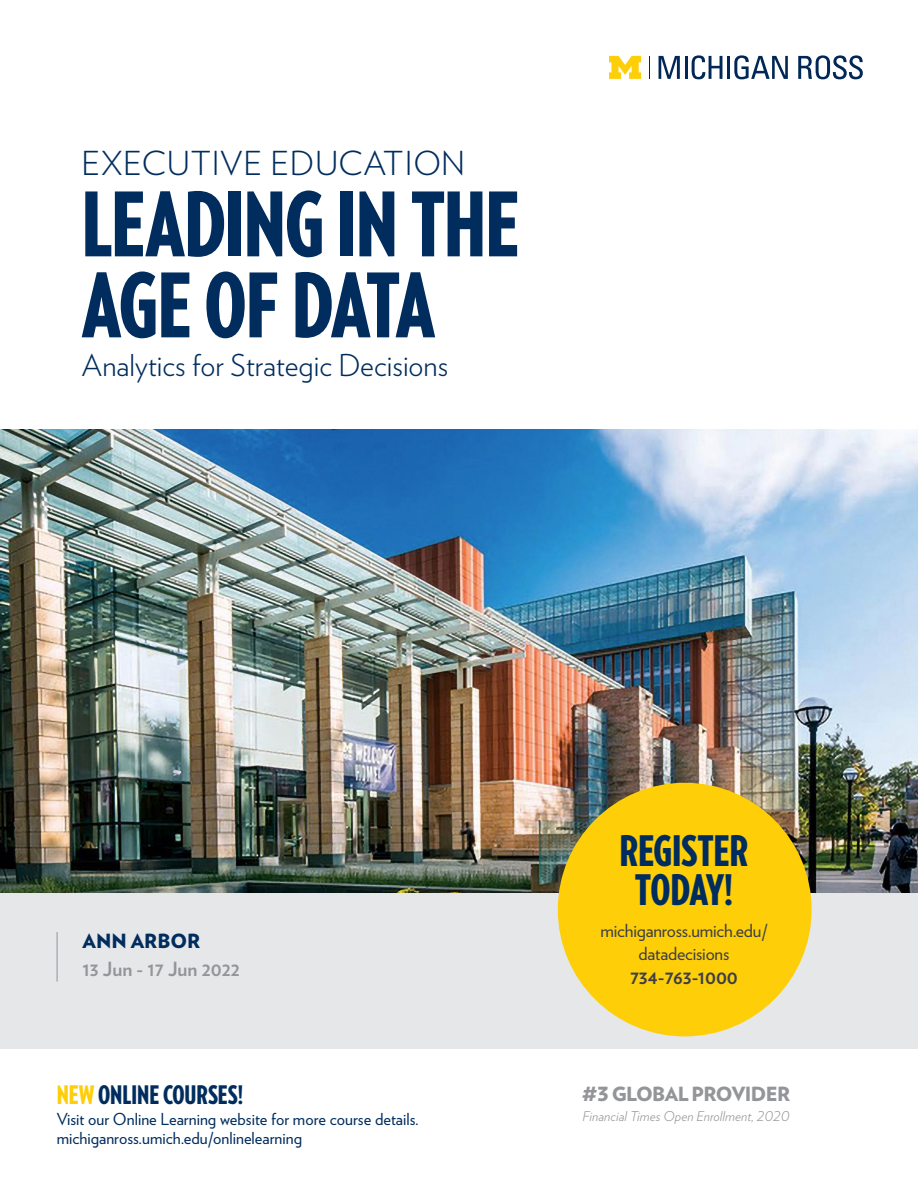
<style>
.page{position:relative;width:918px;height:1188px;background:#fff}
.page>*{position:absolute;margin:0;border:0;box-sizing:border-box;transform-origin:0 0}
.Program_Title{font:900 88.5px/81px "Verlag Compressed";letter-spacing:-.015em;color:#002d5e}
.CTA___Large_Heading{font:900 42px/39px "Verlag Compressed";letter-spacing:-.01em;color:#002d5e;text-align:center}
.t1{font:300 33px "Verlag";letter-spacing:.02em;color:#002d5e}
.body{font:300 30px "Verlag";color:#002d5e}
.Cover___Locations{font:900 25.5px "Verlag Compressed";color:#002d5e}
.Top_10_Provider{font:900 19.5px "Verlag";letter-spacing:-.03em;color:#939598}
.Cover___Dates{font:700 19.5px "Verlag";letter-spacing:-.005em;color:#939598}
.CTA___Details{font:700 19.5px "Verlag";color:#3c3f47}
.Cover___Locations-2{font:900 19.5px "Verlag";color:#002d5e}
.CTA___Details-2{font:18px/22.5px "Verlag";letter-spacing:-.01em;color:#3c3f47;text-align:center}
.Cover___Dates-2{font:16.5px/19.5px "Verlag";color:#002d5e}
.Top_10_Provider___At{font:italic 300 13.5px "Verlag";letter-spacing:.01em;color:#939598}
.s1{color:#fece08}
</style>
<div class="page">
<img style="left:0;top:430px;width:918px;height:464px">
<div style="left:0;top:894px;width:918px;height:155px;background:#e6e7e9"></div>
<div style="left:559px;top:784px;width:251px;height:251px;background:#fece08;border-radius:50%"></div>
<svg style="left:649px;top:56px;width:1px;height:23px"></svg>
<svg style="left:609px;top:56px;width:32px;height:23px"></svg>
<svg style="left:659px;top:56px;width:21px;height:23px"></svg>
<hr style="left:685px;top:56px;width:2px;height:23px;background:#002756">
<svg style="left:692px;top:55px;width:30px;height:24px"></svg>
<hr style="left:727px;top:56px;width:3px;height:23px;background:#002756">
<svg style="left:734px;top:55px;width:54px;height:24px"></svg>
<svg style="left:798px;top:55px;width:65px;height:24px"></svg>
<hr style="left:57px;top:932px;width:1px;height:50px;background:#939598">
<p class="t1" style="left:82px;top:139px;width:385px">EXECUTIVE EDUCATION</p>
<p class="Program_Title" style="left:82px;top:180px;width:440px">LEADING IN THE<br>AGE OF DATA</p>
<p class="body" style="left:82px;top:344px;width:368px">Analytics for Strategic Decisions</p>
<p class="Cover___Locations-2" style="left:83px;top:925px;width:119px">ANN ARBOR</p>
<p class="Cover___Dates" style="left:83px;top:953px;width:159px">13 Jun - 17 Jun 2022</p>
<p class="Cover___Locations" style="left:57px;top:1076px;width:188px"><span class="s1">NEW</span>ONLINE COURSES!</p>
<p class="Cover___Dates-2" style="left:57px;top:1108px;width:364px">Visit our Online Learning website for more course details. michiganross.umich.edu/onlinelearning</p>
<p class="CTA___Large_Heading" style="left:620px;top:830px;width:130px">REGISTER<br>TODAY!</p>
<p class="CTA___Details-2" style="left:601px;top:919px;width:168px">michiganross.umich.edu/ datadecisions</p>
<p class="CTA___Details" style="left:630px;top:961px;width:109px">734-763-1000</p>
<p class="Top_10_Provider" style="left:582px;top:1077px;width:210px">#3 GLOBAL PROVIDER</p>
<p class="Top_10_Provider___At" style="left:583px;top:1106px;width:208px">Financial Times Open Enrollment, 2020</p>
</div>
